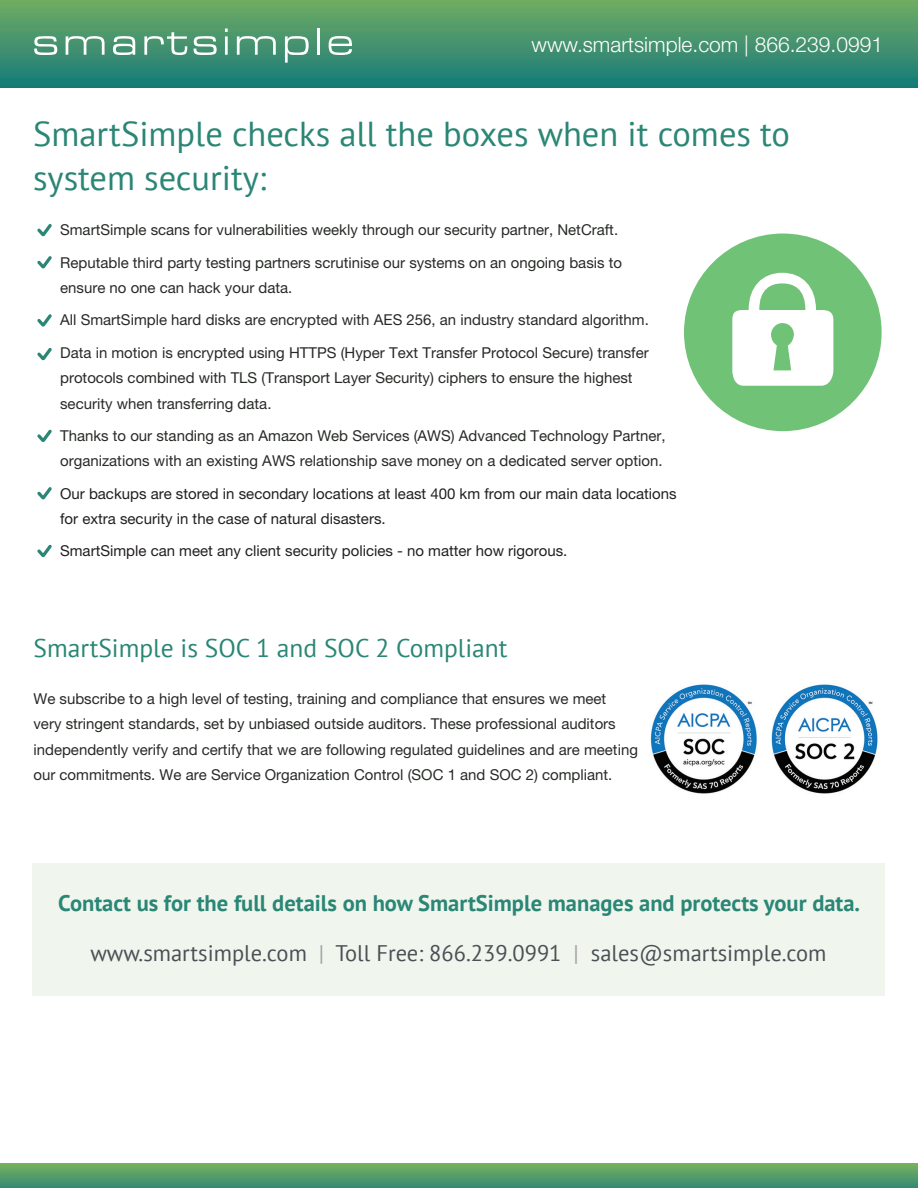
<style>
.page{position:relative;width:918px;height:1188px;background:#fff}
.page>*{position:absolute;margin:0;border:0;box-sizing:border-box;transform-origin:0 0}
.t1{font:34.5px/43.5px "PT Sans";color:#2a8675}
.t2{font:25.5px "PT Sans";color:#2a8675}
.t3{font:700 22.5px "PT Sans";color:#2a8675}
.t4{font:22.5px "PT Sans";color:#4c4f54}
.t5{font:300 21px "Helvetica Neue LT Pro";color:#fff}
.t6{font:15px/25.5px "Helvetica Neue LT Pro";color:#272b26}
.t7{font:15px/25.5px "Helvetica Neue LT Pro";color:#231f20}
.s1{color:#a4a3a5}
</style>
<div class="page">
<div style="left:0;top:0;width:918px;height:87px;background:linear-gradient(to bottom,#71ac62,#167b79)"></div>
<svg style="left:34px;top:36px;width:23px;height:19px"></svg>
<svg style="left:66px;top:36px;width:39px;height:19px"></svg>
<svg style="left:113px;top:36px;width:22px;height:19px"></svg>
<svg style="left:144px;top:32px;width:43px;height:23px"></svg>
<svg style="left:194px;top:36px;width:23px;height:19px"></svg>
<hr style="left:225px;top:36px;width:3px;height:19px;background:#fff">
<svg style="left:225px;top:28px;width:3px;height:4px"></svg>
<svg style="left:237px;top:36px;width:39px;height:19px"></svg>
<svg style="left:285px;top:36px;width:24px;height:27px"></svg>
<hr style="left:317px;top:28px;width:3px;height:27px;background:#fff">
<svg style="left:329px;top:36px;width:23px;height:19px"></svg>
<svg style="left:0;top:1163px;width:918px;height:25px;background:#569d68"></svg>
<div style="left:32px;top:863px;width:853px;height:133px;background:#f0f6ee"></div>
<div style="left:684px;top:234px;width:198px;height:197px;background:#70c277;border-radius:50%"></div>
<svg style="left:732px;top:273px;width:101px;height:113px"></svg>
<svg style="left:37px;top:224px;width:15px;height:12px"></svg>
<svg style="left:37px;top:256px;width:15px;height:12px"></svg>
<svg style="left:37px;top:314px;width:15px;height:13px"></svg>
<svg style="left:37px;top:348px;width:15px;height:12px"></svg>
<svg style="left:37px;top:430px;width:15px;height:12px"></svg>
<svg style="left:37px;top:487px;width:15px;height:12px"></svg>
<svg style="left:37px;top:545px;width:15px;height:12px"></svg>
<img style="left:650px;top:684px;width:228px;height:110px">
<h3 class="t5" style="left:532px;top:32px;width:353px">www.smartsimple.com | 866.239.0991</h3>
<h1 class="t1" style="left:33px;top:111px;width:758px">SmartSimple checks all the boxes when it comes to system security:</h1>
<p class="t6" style="left:60px;top:214px;width:564px;line-height:32.2px">SmartSimple scans for vulnerabilities weekly through our security partner, NetCraft.<br>Reputable third party testing partners scrutinise our systems on an ongoing basis to</p>
<p class="t6" style="left:60px;top:271px;width:590px;line-height:32.2px">ensure no one can hack your data.<br>All SmartSimple hard disks are encrypted with AES 256, an industry standard algorithm.<br>Data in motion is encrypted using HTTPS (Hyper Text Transfer Protocol Secure) transfer</p>
<p class="t6" style="left:60px;top:365px;width:574px">protocols combined with TLS (Transport Layer Security) ciphers to ensure the highest security when transferring data.</p>
<p class="t6" style="left:60px;top:423px;width:607px">Thanks to our standing as an Amazon Web Services (AWS) Advanced Technology Partner, organizations with an existing AWS relationship save money on a dedicated server option.</p>
<p class="t7" style="left:60px;top:480px;width:618px">Our backups are stored in secondary locations at least 400 km from our main data locations for extra security in the case of natural disasters.</p>
<p class="t7" style="left:60px;top:538px;width:509px">SmartSimple can meet any client security policies - no matter how rigorous.</p>
<h2 class="t2" style="left:33px;top:632px;width:475px">SmartSimple is SOC 1 and SOC 2 Compliant</h2>
<p class="t6" style="left:33px;top:685px;width:606px">We subscribe to a high level of testing, training and compliance that ensures we meet very stringent standards, set by unbiased outside auditors. These professional auditors independently verify and certify that we are following regulated guidelines and are meeting our commitments. We are Service Organization Control (SOC 1 and SOC 2) compliant.</p>
<h3 class="t3" style="left:58px;top:889px;width:803px">Contact us for the full details on how SmartSimple manages and protects your data.</h3>
<h3 class="t4" style="left:90px;top:938px;width:738px">www.smartsimple.com <span class="s1">|</span> Toll Free: 866.239.0991 <span class="s1">|</span> sales@smartsimple.com</h3>
</div>
